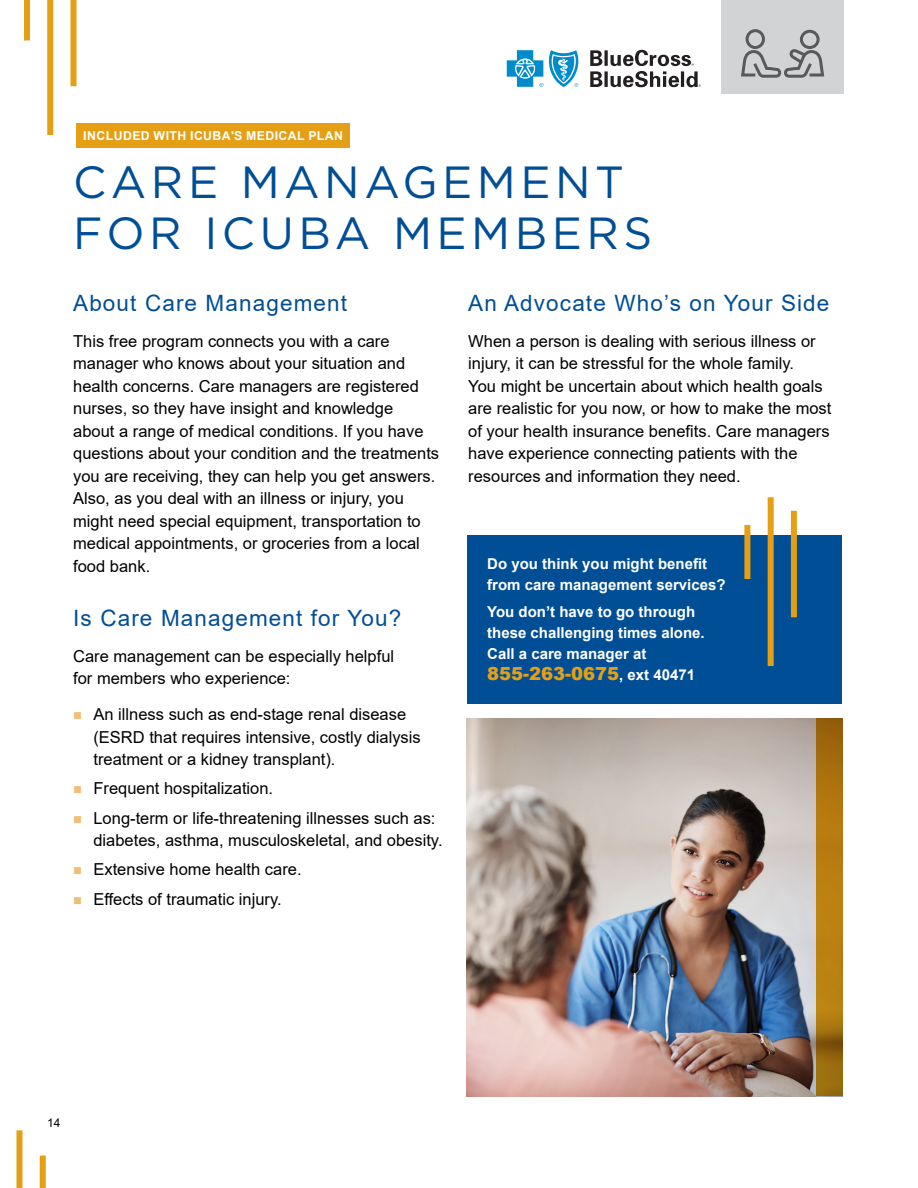
<style>
.page{position:relative;width:918px;height:1188px;background:#fff}
.page>*{position:absolute;margin:0;border:0;box-sizing:border-box;transform-origin:0 0}
.t1{font:45px/51px "Gotham";letter-spacing:.1em;color:#004e96}
.t2{font:22.5px "Arial";letter-spacing:.05em;color:#004e96}
.t3{font:900 18px "Arial";color:#e49f15}
.t4{font:16.5px/22.5px "Arial";color:#000}
.t5{font:700 15px/21px "Arial";color:#fff}
.t6{font:700 12.3px "Arial";letter-spacing:.035em;color:#fff}
.t7{font:12px "Arial";color:#000}
.s1{font-weight:700;font-size:15px;color:#fff}
</style>
<div class="page">
<div style="left:721px;top:0;width:123px;height:94px;background:#d1d3d4"></div>
<svg style="left:590px;top:50px;width:111px;height:37px"></svg>
<svg style="left:507px;top:50px;width:72px;height:37px"></svg>
<svg style="left:741px;top:29px;width:84px;height:49px"></svg>
<div style="left:800px;top:30px;width:20px;height:19px;border:3px solid #58595b;border-radius:50%"></div>
<div style="left:467px;top:535px;width:374px;height:169px;background:#004e96"></div>
<div style="left:791px;top:511px;width:6px;height:106px;background:#e49f15"></div>
<div style="left:768px;top:497px;width:6px;height:169px;background:#e49f15"></div>
<div style="left:744px;top:525px;width:6px;height:54px;background:#e49f15"></div>
<img style="left:467px;top:718px;width:349px;height:378px">
<svg style="left:816px;top:718px;width:27px;height:378px;background:#ac760f"></svg>
<div style="left:77px;top:123px;width:273px;height:24px;background:#e49f15"></div>
<div style="left:70px;top:0;width:6px;height:86px;background:#e49f15"></div>
<div style="left:47px;top:0;width:6px;height:135px;background:#e49f15"></div>
<div style="left:24px;top:0;width:6px;height:40px;background:#e49f15"></div>
<div style="left:16px;top:1130px;width:6px;height:58px;background:#e49f15"></div>
<div style="left:40px;top:1156px;width:6px;height:32px;background:#e49f15"></div>
<p class="t6" style="left:83px;top:127px;width:261px">INCLUDED WITH ICUBA'S MEDICAL PLAN</p>
<h1 class="t1" style="left:73px;top:156px;width:581px">CARE MANAGEMENT<br>FOR ICUBA MEMBERS</h1>
<h2 class="t2" style="left:73px;top:287px;width:275px">About Care Management</h2>
<p class="t4" style="left:73px;top:329px;width:367px">This free program connects you with a care manager who knows about your situation and health concerns. Care managers are registered nurses, so they have insight and knowledge<br>about a range of medical conditions. If you have questions about your condition and the treatments you are receiving, they can help you get answers.<br>Also, as you deal with an illness or injury, you might need special equipment, transportation to medical appointments, or groceries from a local food bank.</p>
<h2 class="t2" style="left:73px;top:602px;width:330px">Is Care Management for You?</h2>
<p class="t4" style="left:73px;top:644px;width:322px">Care management can be especially helpful for members who experience:</p>
<p class="t4" style="left:93px;top:703px;width:329px">An illness such as end-stage renal disease (ESRD that requires intensive, costly dialysis treatment or a kidney transplant).</p>
<p class="t4" style="left:93px;top:774px;width:344px;line-height:29.2px">Frequent hospitalization.<br>Long-term or life-threatening illnesses such as:</p>
<p class="t4" style="left:93px;top:825px;width:351px;line-height:29.2px">diabetes, asthma, musculoskeletal, and obesity.<br>Extensive home health care.<br>Effects of traumatic injury.</p>
<h2 class="t2" style="left:468px;top:287px;width:363px">An Advocate Who’s on Your Side</h2>
<p class="t4" style="left:468px;top:329px;width:365px">When a person is dealing with serious illness or injury, it can be stressful for the whole family.<br>You might be uncertain about which health goals are realistic for you now, or how to make the most of your health insurance benefits. Care managers have experience connecting patients with the resources and information they need.</p>
<p class="t5" style="left:487px;top:553px;width:240px">Do you think you might benefit from care management services?</p>
<p class="t5" style="left:487px;top:602px;width:219px">You don’t have to go through these challenging times alone.<br>Call a care manager at</p>
<p class="t3" style="left:487px;top:661px;width:209px">855-263-0675<span class="s1">, ext 40471</span></p>
<p class="t7" style="left:47px;top:1114px;width:15px">14</p>
</div>
